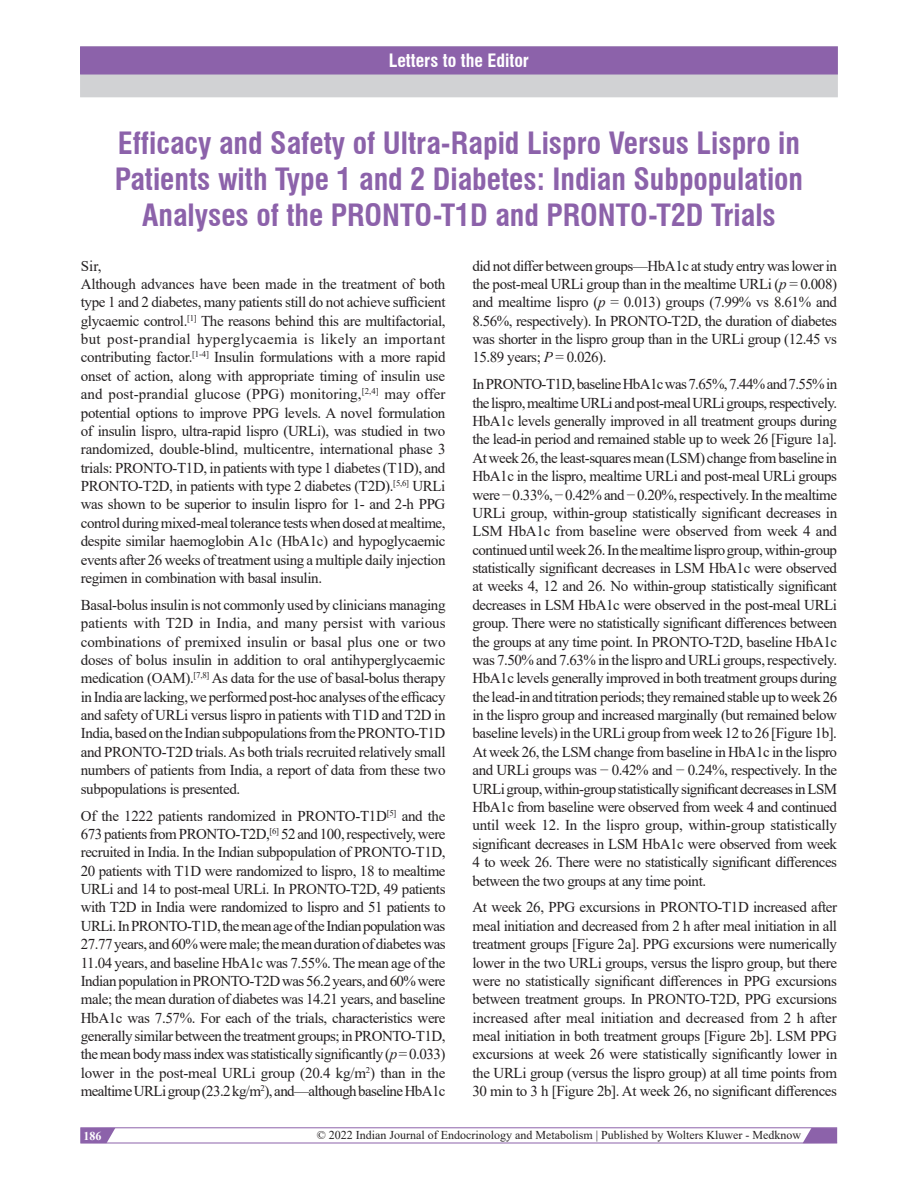
<style>
.page{position:relative;width:918px;height:1188px;background:#fff}
.page>*{position:absolute;margin:0;border:0;box-sizing:border-box;transform-origin:0 0}
.AT{font:700 condensed 30px/36px "Swiss 721 BT";color:#8c62aa;text-align:center}
.AH{font:700 condensed 18px "Swiss 721 BT";color:#fff}
.TX{font:15px/18.5px "Times New Roman";letter-spacing:-.025em;color:#231f20;text-align:justify}
.TX_After_Space{font:15px "Times New Roman";color:#231f20}
.t1{font:12px "Times New Roman";color:#231f20}
.t2{font:700 12px "Times New Roman";color:#fff}
.s1{font-style:italic}
</style>
<div class="page">
<svg style="left:80px;top:1127px;width:758px;height:16px"></svg>
<div style="left:80px;top:46px;width:758px;height:51px;background:#d1d2d4"></div>
<div style="left:81px;top:47px;width:756px;height:27px;background:#8c62aa"></div>
<div style="left:80px;top:46px;width:758px;height:29px;border:2px solid #8c62aa"></div>
<p class="AH" style="left:389px;top:50px;width:142px">Letters to the Editor</p>
<p class="AT" style="left:115px;top:125px;width:690px">Efficacy and Safety of Ultra‑Rapid Lispro Versus Lispro in<br>Patients with Type 1 and 2 Diabetes: Indian Subpopulation<br>Analyses of the PRONTO‑T1D and PRONTO‑T2D Trials</p>
<p class="TX_After_Space" style="left:81px;top:255px;width:22px">Sir,</p>
<p class="TX" style="left:81px;top:274px;width:366px">Although advances have been made in the treatment of both type 1 and 2 diabetes, many patients still do not achieve sufficient glycaemic control.<sup>[1]</sup> The reasons behind this are multifactorial, but post‑prandial hyperglycaemia is likely an important contributing factor.<sup>[1‑4]</sup> Insulin formulations with a more rapid onset of action, along with appropriate timing of insulin use and post‑prandial glucose (PPG) monitoring,<sup>[2,4]</sup> may offer potential options to improve PPG levels. A novel formulation of insulin lispro, ultra‑rapid lispro (URLi), was studied in two randomized, double‑blind, multicentre, international phase 3 trials: PRONTO‑T1D, in patients with type 1 diabetes (T1D), and PRONTO‑T2D, in patients with type 2 diabetes (T2D).<sup>[5,6]</sup> URLi was shown to be superior to insulin lispro for 1‑ and 2‑h PPG control during mixed‑meal tolerance tests when dosed at mealtime, despite similar haemoglobin A1c (HbA1c) and hypoglycaemic events after 26 weeks of treatment using a multiple daily injection regimen in combination with basal insulin.</p>
<p class="TX" style="left:81px;top:595px;width:366px">Basal‑bolus insulin is not commonly used by clinicians managing patients with T2D in India, and many persist with various combinations of premixed insulin or basal plus one or two doses of bolus insulin in addition to oral antihyperglycaemic medication (OAM).<sup>[7,8]</sup> As data for the use of basal‑bolus therapy in India are lacking, we performed post‑hoc analyses of the efficacy and safety of URLi versus lispro in patients with T1D and T2D in India, based on the Indian subpopulations from the PRONTO‑T1D and PRONTO‑T2D trials. As both trials recruited relatively small numbers of patients from India, a report of data from these two subpopulations is presented.</p>
<p class="TX" style="left:81px;top:806px;width:366px">Of the 1222 patients randomized in PRONTO‑T1D<sup>[5]</sup> and the 673 patients from PRONTO‑T2D,<sup>[6]</sup> 52 and 100, respectively, were recruited in India. In the Indian subpopulation of PRONTO‑T1D, 20 patients with T1D were randomized to lispro, 18 to mealtime URLi and 14 to post‑meal URLi. In PRONTO‑T2D, 49 patients with T2D in India were randomized to lispro and 51 patients to URLi. In PRONTO‑T1D, the mean age of the Indian population was 27.77years, and 60% were male; the mean duration of diabetes was 11.04 years, and baseline HbA1c was 7.55%. The mean age of the Indian population in PRONTO‑T2D was 56.2years, and 60% were male; the mean duration of diabetes was 14.21 years, and baseline HbA1c was 7.57%. For each of the trials, characteristics were generally similar between the treatment groups; in PRONTO‑T1D, the mean body mass index was statistically significantly(<span class="s1">p</span>=0.033) lower in the post‑meal URLi group (20.4 kg/m<sup>2</sup>) than in the mealtime URLi group(23.2kg/m<sup>2</sup>), and—although baseline HbA1c</p>
<p class="TX" style="left:472px;top:256px;width:366px">did not differ between groups—HbA1c at study entry was lower in the post‑meal URLi group than in the mealtime URLi (<span class="s1">p</span> = 0.008) and mealtime lispro (<span class="s1">p</span> = 0.013) groups (7.99% vs 8.61% and 8.56%, respectively). In PRONTO‑T2D, the duration of diabetes was shorter in the lispro group than in the URLi group (12.45 vs 15.89 years; <span class="s1">P</span> = 0.026).</p>
<p class="TX" style="left:472px;top:375px;width:366px">In PRONTO‑T1D, baseline HbA1c was 7.65%, 7.44% and 7.55% in the lispro, mealtime URLi and post‑meal URLi groups, respectively.<br>HbA1c levels generally improved in all treatment groups during the lead‑in period and remained stable up to week 26 [Figure 1a].<br>At week 26, the least‑squares mean(LSM) change from baseline in HbA1c in the lispro, mealtime URLi and post‑meal URLi groups were − 0.33%, − 0.42% and − 0.20%, respectively. In the mealtime URLi group, within‑group statistically significant decreases in LSM HbA1c from baseline were observed from week 4 and continued until week 26. In the mealtime lispro group, within‑group statistically significant decreases in LSM HbA1c were observed at weeks 4, 12 and 26. No within‑group statistically significant decreases in LSM HbA1c were observed in the post‑meal URLi group. There were no statistically significant differences between the groups at any time point. In PRONTO‑T2D, baseline HbA1c was 7.50% and 7.63% in the lispro and URLi groups, respectively.<br>HbA1c levels generally improved in both treatment groups during the lead‑in and titration periods; they remained stable up to week 26 in the lispro group and increased marginally (but remained below baseline levels) in the URLi group from week 12 to 26 [Figure 1b].<br>At week 26, the LSM change from baseline in HbA1c in the lispro and URLi groups was − 0.42% and − 0.24%, respectively. In the URLi group, within‑group statistically significant decreases in LSM HbA1c from baseline were observed from week 4 and continued until week 12. In the lispro group, within‑group statistically significant decreases in LSM HbA1c were observed from week 4 to week 26. There were no statistically significant differences between the two groups at any time point.</p>
<p class="TX" style="left:472px;top:898px;width:366px">At week 26, PPG excursions in PRONTO‑T1D increased after meal initiation and decreased from 2 h after meal initiation in all treatment groups [Figure 2a]. PPG excursions were numerically lower in the two URLi groups, versus the lispro group, but there were no statistically significant differences in PPG excursions between treatment groups. In PRONTO‑T2D, PPG excursions increased after meal initiation and decreased from 2 h after meal initiation in both treatment groups [Figure 2b]. LSM PPG excursions at week 26 were statistically significantly lower in the URLi group (versus the lispro group) at all time points from 30 min to 3 h [Figure 2b]. At week 26, no significant differences</p>
<p class="t2" style="left:84px;top:1127px;width:19px">186</p>
<p class="t1" style="left:317px;top:1127px;width:486px">© 2022 Indian Journal of Endocrinology and Metabolism | Published by Wolters Kluwer - Medknow</p>
</div>
